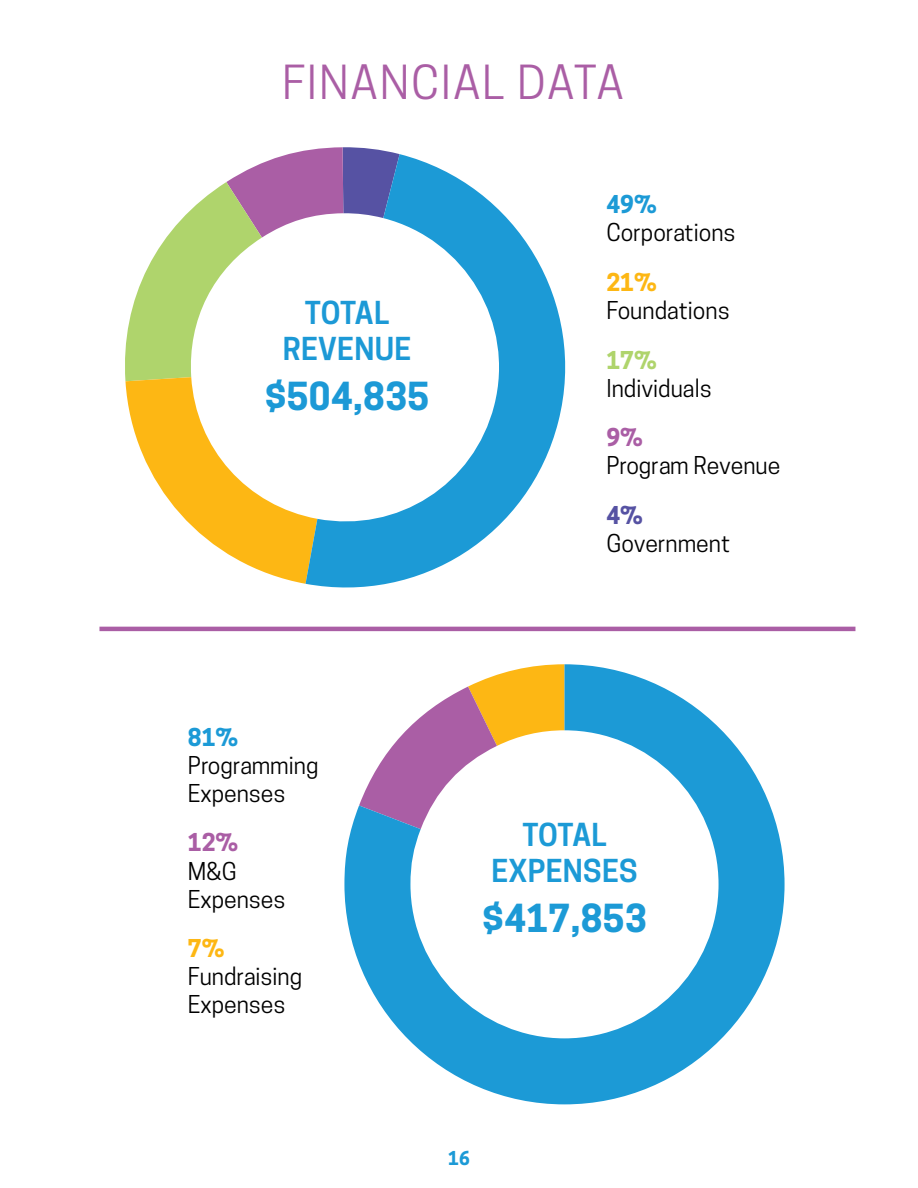
<style>
.page{position:relative;width:918px;height:1188px;background:#fff}
.page>*{position:absolute;margin:0;border:0;box-sizing:border-box;transform-origin:0 0}
.t1{font:44.1px "Cooper Hewitt";letter-spacing:.04em;color:#aa5ea5}
.t2{font:700 36.3px "Cooper Hewitt";letter-spacing:.01em;color:#1c99d6}
.t3{font:700 36.3px "Cooper Hewitt";letter-spacing:.01em;color:#1c9ad6}
.t4{font:600 29.7px/36.3px "Cooper Hewitt";letter-spacing:.01em;color:#1c9ad6;text-align:center}
.t5{font:600 29.7px/36.3px "Cooper Hewitt";letter-spacing:.01em;color:#1c99d6;text-align:center}
.t6{font:23.1px/28px "Cooper Hewitt";color:#000}
.t7{font:700 23.1px "Cooper Hewitt";color:#1c9ad6}
.t8{font:700 23.1px "Cooper Hewitt";color:#aa5ea5}
.t9{font:700 23.1px "Cooper Hewitt";color:#fdb714}
.t10{font:700 23.1px "Cooper Hewitt";color:#afd46c}
.t11{font:700 23.1px "Cooper Hewitt";color:#5652a3}
.t12{font:700 18px "Cooper Hewitt";color:#1c9ad6}
</style>
<div class="page">
<hr style="left:99px;top:627px;width:756px;height:4px;background:#aa5ea5">
<svg style="left:344px;top:664px;width:441px;height:440px"></svg>
<svg style="left:125px;top:147px;width:274px;height:437px"></svg>
<svg style="left:306px;top:154px;width:260px;height:434px"></svg>
<h1 class="t1" style="left:282px;top:56px;width:344px">FINANCIAL DATA</h1>
<p class="t5" style="left:283px;top:295px;width:130px">TOTAL<br>REVENUE</p>
<h2 class="t2" style="left:265px;top:375px;width:166px">$504,835</h2>
<p class="t7" style="left:606px;top:191px;width:52px">49%</p>
<p class="t6" style="left:606px;top:219px;width:131px">Corporations</p>
<p class="t9" style="left:606px;top:269px;width:52px">21%</p>
<p class="t6" style="left:606px;top:296px;width:125px">Foundations</p>
<p class="t10" style="left:606px;top:346px;width:52px">17%</p>
<p class="t6" style="left:606px;top:374px;width:107px">Individuals</p>
<p class="t8" style="left:606px;top:424px;width:38px">9%</p>
<p class="t6" style="left:606px;top:451px;width:175px">Program Revenue</p>
<p class="t11" style="left:606px;top:501px;width:38px">4%</p>
<p class="t6" style="left:606px;top:529px;width:125px">Government</p>
<p class="t7" style="left:188px;top:724px;width:52px">81%</p>
<p class="t6" style="left:188px;top:751px;width:132px">Programming<br>Expenses</p>
<p class="t8" style="left:188px;top:829px;width:52px">12%</p>
<p class="t6" style="left:188px;top:857px;width:99px">M&amp;G<br>Expenses</p>
<p class="t9" style="left:188px;top:935px;width:38px">7%</p>
<p class="t6" style="left:188px;top:962px;width:116px">Fundraising<br>Expenses</p>
<p class="t4" style="left:492px;top:817px;width:148px">TOTAL<br>EXPENSES</p>
<h2 class="t3" style="left:482px;top:897px;width:166px">$417,853</h2>
<p class="t12" style="left:448px;top:1147px;width:23px">16</p>
</div>
